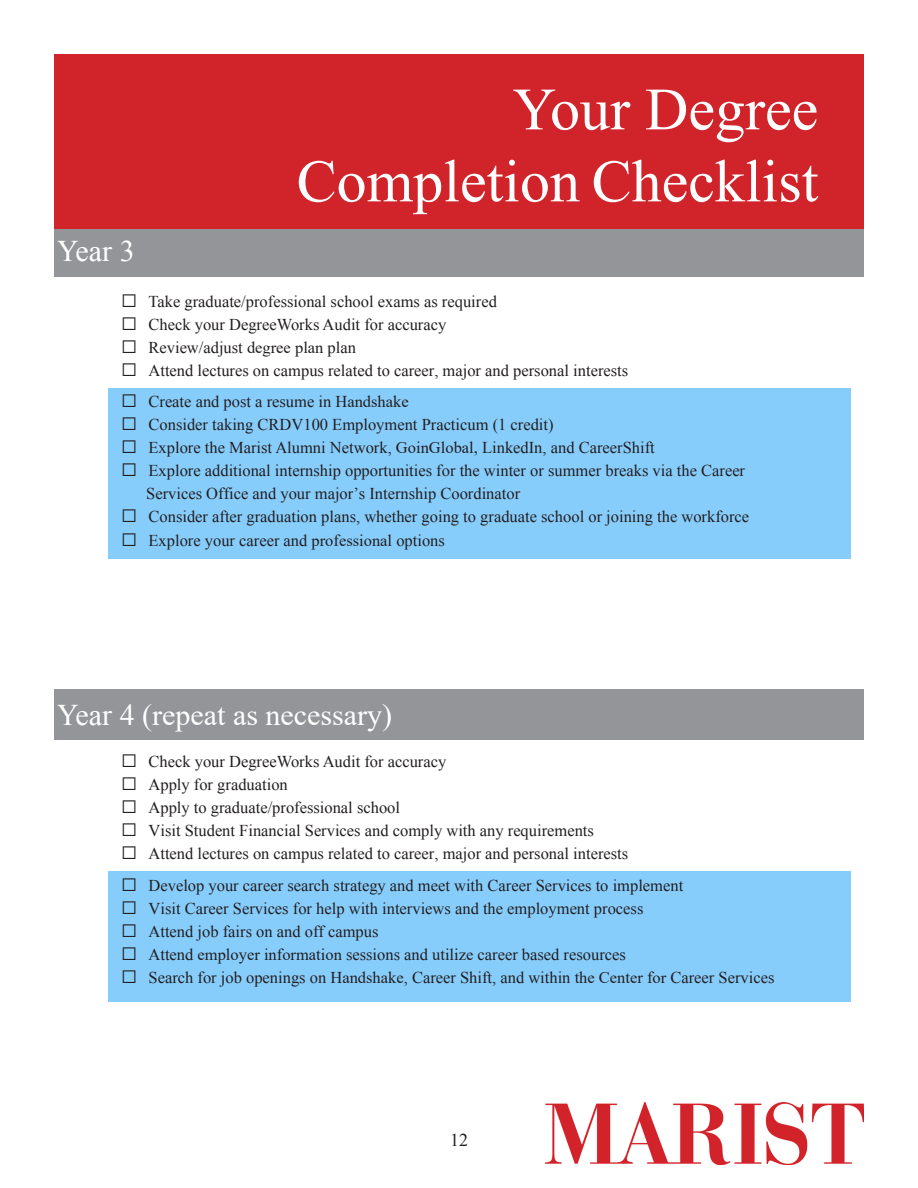
<style>
.page{position:relative;width:918px;height:1188px;background:#fff}
.page>*{position:absolute;margin:0;border:0;box-sizing:border-box;transform-origin:0 0}
.t1{font:60px/72px "Times New Roman";color:#fff;text-align:right}
.t2{font:30px "Times New Roman";color:#fff}
.t3{font:18px "Times New Roman";color:#231f20}
.t4{font:16.5px/23.1px "Times New Roman";color:#231f20}
</style>
<div class="page">
<img style="left:546px;top:1103px;width:318px;height:62px">
<div style="left:54px;top:54px;width:810px;height:176px;background:#d1232a"></div>
<div style="left:54px;top:230px;width:810px;height:47px;background:#939598"></div>
<div style="left:54px;top:689px;width:810px;height:51px;background:#939598"></div>
<div style="left:108px;top:871px;width:742px;height:131px;background:#87cdfc"></div>
<div style="left:108px;top:388px;width:742px;height:171px;background:#87cdfc"></div>
<p class="t2" style="left:57px;top:230px;width:79px">Year 3</p>
<h1 class="t1" style="left:297px;top:71px;width:523px">Your Degree<br>Completion Checklist</h1>
<p class="t4" style="left:121px;top:289px;width:508px">☐ Take graduate/professional school exams as required<br>☐ Check your DegreeWorks Audit for accuracy<br>☐ Review/adjust degree plan plan<br>☐ Attend lectures on campus related to career, major and personal interests</p>
<p class="t4" style="left:122px;top:390px;width:289px">☐ Create and post a resume in Handshake</p>
<p class="t4" style="left:122px;top:413px;width:434px">☐ Consider taking CRDV100 Employment Practicum (1 credit)</p>
<p class="t4" style="left:122px;top:436px;width:535px">☐ Explore the Marist Alumni Network, GoinGlobal, LinkedIn, and CareerShift</p>
<p class="t4" style="left:122px;top:459px;width:625px">☐ Explore additional internship opportunities for the winter or summer breaks via the Career</p>
<p class="t4" style="left:146px;top:482px;width:375px">Services Office and your major’s Internship Coordinator</p>
<p class="t4" style="left:122px;top:505px;width:629px">☐ Consider after graduation plans, whether going to graduate school or joining the workforce</p>
<p class="t4" style="left:122px;top:528px;width:325px">☐ Explore your career and professional options</p>
<p class="t2" style="left:57px;top:694px;width:337px">Year 4 (repeat as necessary)</p>
<p class="t4" style="left:122px;top:749px;width:508px">☐ Check your DegreeWorks Audit for accuracy<br>☐ Apply for graduation<br>☐ Apply to graduate/professional school<br>☐ Visit Student Financial Services and comply with any requirements<br>☐ Attend lectures on campus related to career, major and personal interests</p>
<p class="t4" style="left:122px;top:873px;width:654px">☐ Develop your career search strategy and meet with Career Services to implement<br>☐ Visit Career Services for help with interviews and the employment process<br>☐ Attend job fairs on and off campus<br>☐ Attend employer information sessions and utilize career based resources<br>☐ Search for job openings on Handshake, Career Shift, and within the Center for Career Services</p>
<p class="t3" style="left:450px;top:1128px;width:19px">12</p>
</div>
